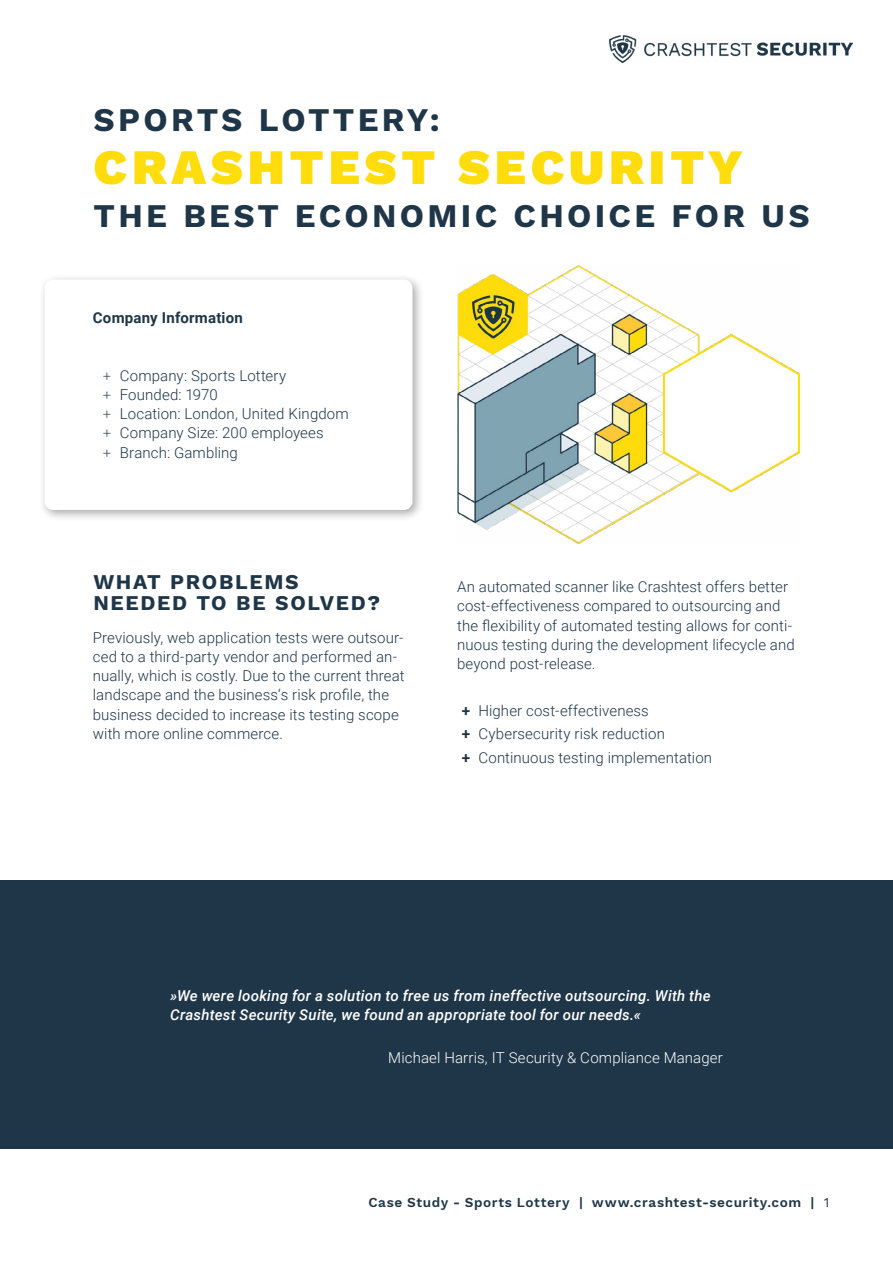
<style>
.page{position:relative;width:893px;height:1263px;background:#fff}
.page>*{position:absolute;margin:0;border:0;box-sizing:border-box;transform-origin:0 0}
.t1{font:900 49.5px "Work Sans";letter-spacing:.1em;color:#ffdc0b}
.t2{font:700 33px "Work Sans";letter-spacing:.1em;color:#1f3648}
.t3{font:700 21px/21px "Work Sans";letter-spacing:.08em;color:#1f3648}
.t4{font:300 15px/19.2px "Roboto";letter-spacing:.01em;color:#1f3648}
.t5{font:italic 500 15px/19.2px "Roboto";letter-spacing:.015em;color:#fff}
.t6{font:300 15px "Roboto";letter-spacing:.01em;color:#fff}
.t7{font:700 15px "Roboto";letter-spacing:.015em;color:#1f3648}
.t8{font:600 13.5px "Work Sans";letter-spacing:.04em;color:#1f3648}
.s1{font-family:"Work Sans"}
.s2{font-family:"Work Sans";font-weight:700}
.s3{font-weight:400}
</style>
<div class="page">
<div style="left:39px;top:273px;width:386px;height:249px;background:#000;opacity:.33"></div>
<div style="left:45px;top:280px;width:367px;height:230px;background:#fff;border-radius:9px"></div>
<div style="left:0;top:880px;width:893px;height:269px;background:#1f3648"></div>
<img style="left:457px;top:266px;width:342px;height:278px">
<img style="left:609px;top:35px;width:243px;height:28px">
<h2 class="t2" style="left:94px;top:101px;width:348px">SPORTS LOTTERY:</h2>
<h1 class="t1" style="left:94px;top:139px;width:651px">CRASHTEST SECURITY</h1>
<h2 class="t2" style="left:94px;top:197px;width:718px">THE BEST ECONOMIC CHOICE FOR US</h2>
<p class="t7" style="left:93px;top:307px;width:152px">Company Information</p>
<p class="t4" style="left:102px;top:365px;width:248px"><span class="s1">+</span> Company: Sports Lottery<br><span class="s1">+</span> Founded: 1970<br><span class="s1">+</span> Location: London, United Kingdom <span class="s1">+</span> Company Size: 200 employees<br><span class="s1">+</span> Branch: Gambling</p>
<h3 class="t3" style="left:93px;top:572px;width:288px">WHAT PROBLEMS<br>NEEDED TO BE SOLVED?</h3>
<p class="t4" style="left:93px;top:627px;width:313px">Previously, web application tests were outsour&shy;ced to a third-party vendor and performed an&shy;nually, which is costly. Due to the current threat landscape and the business‘s risk profile, the business decided to increase its testing scope with more online commerce.</p>
<p class="t4" style="left:457px;top:577px;width:339px">An automated scanner like Crashtest offers better cost-effectiveness compared to outsourcing and the flexibility of automated testing allows for conti&shy;nuous testing during the development lifecycle and beyond post-release.</p>
<p class="t4" style="left:461px;top:698px;width:252px;line-height:23.4px"><span class="s2">+</span> Higher cost-effectiveness<br><span class="s2">+</span> Cybersecurity risk reduction<br><span class="s2">+</span> Continuous testing implementation</p>
<p class="t5" style="left:170px;top:985px;width:542px">»We were looking for a solution to free us from ineffective outsourcing. With the<br>Crashtest Security Suite, we found an appropriate tool for our needs.«</p>
<p class="t6" style="left:388px;top:1047px;width:336px">Michael Harris, IT Security &amp; Compliance Manager</p>
<p class="t8" style="left:368px;top:1194px;width:462px">Case Study - Sports Lottery | www.crashtest-security.com | <span class="s3">1</span></p>
</div>
